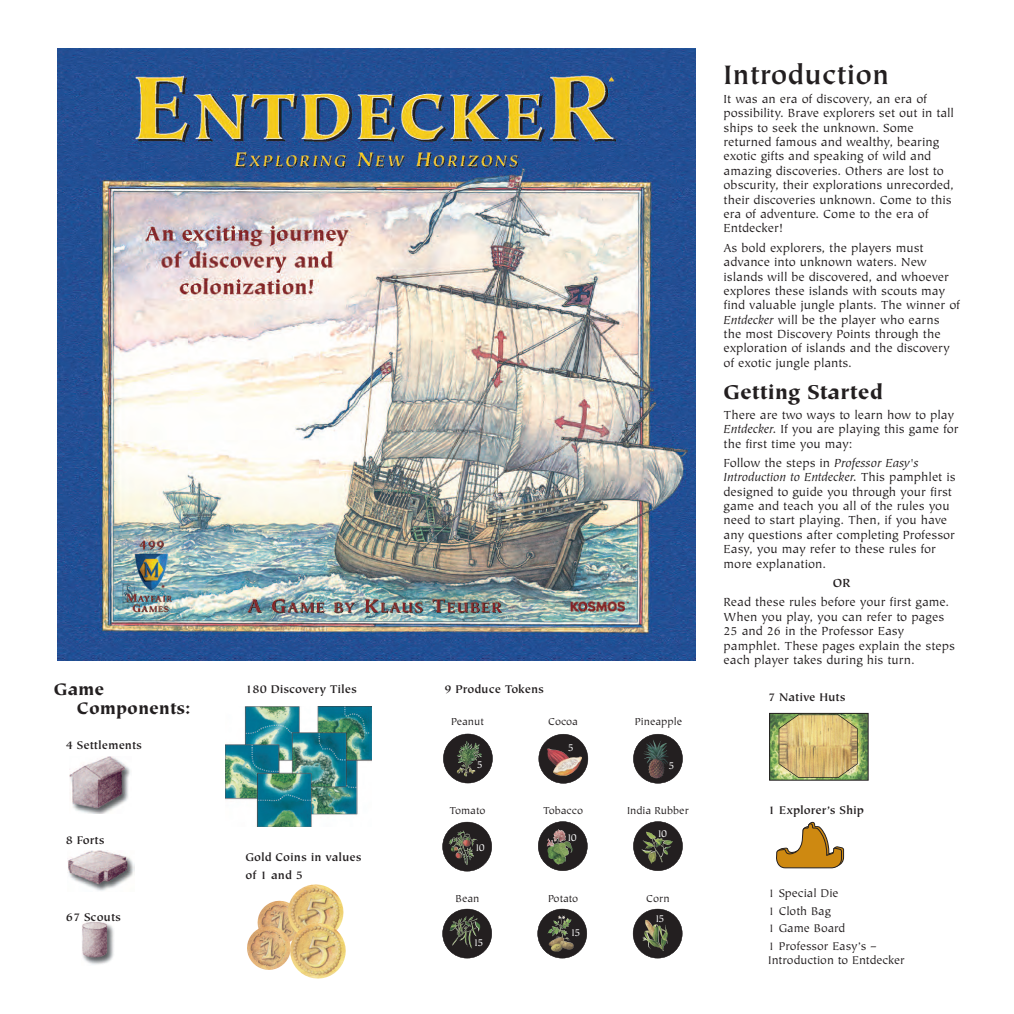
<style>
.page{position:relative;width:1014px;height:1014px;background:#fff}
.page>*{position:absolute;margin:0;border:0;box-sizing:border-box;transform-origin:0 0}
.t1{font:700 30px "Tiepolo";color:#231f20}
.t2{font:900 22.5px "Tiepolo";color:#231f20}
.t3{font:900 18.75px/18.8px "Tiepolo";color:#231f20}
.t4{font:13.12px/14.4px "Tiepolo";color:#231f20}
.t5{font:700 13.12px "Tiepolo";color:#231f20}
.t6{font:700 12.5px/18.8px "Tiepolo";color:#231f20}
.t7{font:12.5px/17.5px "Tiepolo";color:#231f20}
.t8{font:11.25px "Tiepolo";color:#231f20}
.t9{font:11.25px "Tiepolo";letter-spacing:-.155em;color:#fff}
.s1{font-style:italic}
</style>
<div class="page">
<img style="left:69px;top:756px;width:61px;height:57px">
<img style="left:68px;top:850px;width:66px;height:41px">
<img style="left:82px;top:921px;width:32px;height:44px">
<div style="left:538px;top:734px;width:50px;height:49px;background:#231f20;border-radius:50%"></div>
<img style="left:547px;top:748px;width:35px;height:27px">
<div style="left:538px;top:733px;width:50px;height:50px;border:1px solid #231f20;border-radius:50%"></div>
<svg style="left:442px;top:908px;width:49px;height:50px;background:#2f2e2b"></svg>
<img style="left:455px;top:921px;width:17px;height:15px">
<div style="left:442px;top:908px;width:50px;height:50px;border:1px solid #231f20;border-radius:50%"></div>
<div style="left:633px;top:908px;width:49px;height:50px;background:#231f20;border-radius:50%"></div>
<img style="left:642px;top:919px;width:25px;height:32px">
<div style="left:632px;top:908px;width:50px;height:50px;border:1px solid #231f20;border-radius:50%"></div>
<div style="left:442px;top:822px;width:49px;height:49px;background:#231f20;border-radius:50%"></div>
<img style="left:453px;top:830px;width:23px;height:29px">
<div style="left:442px;top:821px;width:50px;height:50px;border:1px solid #231f20;border-radius:50%"></div>
<div style="left:633px;top:821px;width:49px;height:49px;background:#231f20;border-radius:50%"></div>
<img style="left:646px;top:831px;width:27px;height:25px">
<div style="left:633px;top:821px;width:49px;height:49px;border:1px solid #231f20;border-radius:50%"></div>
<div style="left:633px;top:734px;width:49px;height:49px;background:#231f20;border-radius:50%"></div>
<img style="left:650px;top:740px;width:18px;height:38px">
<div style="left:633px;top:733px;width:49px;height:50px;border:1px solid #231f20;border-radius:50%"></div>
<div style="left:538px;top:821px;width:49px;height:49px;background:#231f20;border-radius:50%"></div>
<img style="left:551px;top:829px;width:21px;height:35px">
<div style="left:538px;top:821px;width:49px;height:49px;border:1px solid #231f20;border-radius:50%"></div>
<div style="left:443px;top:733px;width:49px;height:50px;background:#231f20;border-radius:50%"></div>
<img style="left:461px;top:741px;width:16px;height:30px">
<div style="left:443px;top:733px;width:49px;height:50px;border:1px solid #231f20;border-radius:50%"></div>
<svg style="left:537px;top:908px;width:49px;height:50px"></svg>
<img style="left:553px;top:915px;width:16px;height:26px">
<div style="left:537px;top:908px;width:50px;height:50px;border:1px solid #231f20;border-radius:50%"></div>
<img style="left:257px;top:900px;width:31px;height:26px">
<img style="left:288px;top:884px;width:55px;height:42px">
<img style="left:290px;top:922px;width:56px;height:56px">
<img style="left:247px;top:926px;width:44px;height:43px">
<img style="left:225px;top:706px;width:146px;height:120px">
<img style="left:771px;top:715px;width:95px;height:63px">
<div style="left:769px;top:713px;width:99px;height:67px;border:1px solid #231f20"></div>
<svg style="left:778px;top:714px;width:79px;height:63px;background:#ceb875"></svg>
<svg style="left:776px;top:821px;width:68px;height:47px"></svg>
<img style="left:58px;top:48px;width:637px;height:612px">
<h1 class="t1" style="left:723px;top:63px;width:167px">Introduction</h1>
<p class="t4" style="left:723px;top:93px;width:232px">It was an era of discovery, an era of possibility. Brave explorers set out in tall ships to seek the unknown. Some returned famous and wealthy, bearing exotic gifts and speaking of wild and amazing discoveries. Others are lost to obscurity, their explorations unrecorded, their discoveries unknown. Come to this era of adventure. Come to the era of Entdecker!</p>
<p class="t4" style="left:723px;top:241px;width:238px">As bold explorers, the players must advance into unknown waters. New islands will be discovered, and whoever explores these islands with scouts may find valuable jungle plants. The winner of <span class="s1">Entdecker</span> will be the player who earns the most Discovery Points through the exploration of islands and the discovery of exotic jungle plants.</p>
<h2 class="t2" style="left:723px;top:383px;width:161px">Getting Started</h2>
<p class="t4" style="left:723px;top:408px;width:236px">There are two ways to learn how to play<br><span class="s1">Entdecker.</span> If you are playing this game for the first time you may:</p>
<p class="t4" style="left:723px;top:456px;width:233px">Follow the steps in <span class="s1">Professor Easy's Introduction to Entdecker.</span> This pamphlet is designed to guide you through your first game and teach you all of the rules you need to start playing. Then, if you have any questions after completing Professor Easy, you may refer to these rules for more explanation.</p>
<p class="t5" style="left:832px;top:577px;width:19px">OR</p>
<p class="t4" style="left:723px;top:596px;width:233px">Read these rules before your first game.<br>When you play, you can refer to pages 25 and 26 in the Professor Easy pamphlet. These pages explain the steps each player takes during his turn.</p>
<h3 class="t3" style="left:77px;top:681px;width:115px;text-indent:-23px">Game<br>Components:</h3>
<p class="t6" style="left:66px;top:737px;width:78px">4 Settlements</p>
<p class="t6" style="left:245px;top:680px;width:113px">180 Discovery Tiles</p>
<p class="t6" style="left:444px;top:680px;width:101px">9 Produce Tokens</p>
<p class="t8" style="left:451px;top:717px;width:34px">Peanut</p>
<p class="t8" style="left:548px;top:717px;width:32px">Cocoa</p>
<p class="t8" style="left:634px;top:717px;width:49px">Pineapple</p>
<p class="t9" style="left:568px;top:743px;width:8px">5</p>
<p class="t6" style="left:768px;top:688px;width:79px">7 Native Huts</p>
<p class="t9" style="left:476px;top:760px;width:8px">5</p>
<p class="t9" style="left:668px;top:760px;width:8px">5</p>
<p class="t8" style="left:449px;top:806px;width:37px">Tomato</p>
<p class="t8" style="left:543px;top:806px;width:41px">Tobacco</p>
<p class="t8" style="left:627px;top:806px;width:63px">India Rubber</p>
<p class="t6" style="left:768px;top:801px;width:97px">1 Explorer’s Ship</p>
<p class="t6" style="left:66px;top:832px;width:40px">8 Forts</p>
<p class="t6" style="left:245px;top:848px;width:118px">Gold Coins in values of 1 and 5</p>
<p class="t9" style="left:474px;top:842px;width:12px">10</p>
<p class="t9" style="left:566px;top:832px;width:12px">10</p>
<p class="t9" style="left:656px;top:829px;width:12px">10</p>
<p class="t6" style="left:66px;top:908px;width:56px">67 Scouts</p>
<p class="t8" style="left:455px;top:893px;width:25px">Bean</p>
<p class="t8" style="left:548px;top:893px;width:32px">Potato</p>
<p class="t8" style="left:646px;top:893px;width:25px">Corn</p>
<p class="t9" style="left:473px;top:937px;width:12px">15</p>
<p class="t9" style="left:570px;top:927px;width:12px">15</p>
<p class="t9" style="left:654px;top:914px;width:12px">15</p>
<p class="t7" style="left:768px;top:885px;width:110px">1 Special Die<br>1 Cloth Bag<br>1 Game Board<br>1 Professor Easy’s –</p>
<p class="t7" style="left:768px;top:951px;width:138px">Introduction to Entdecker</p>
</div>
